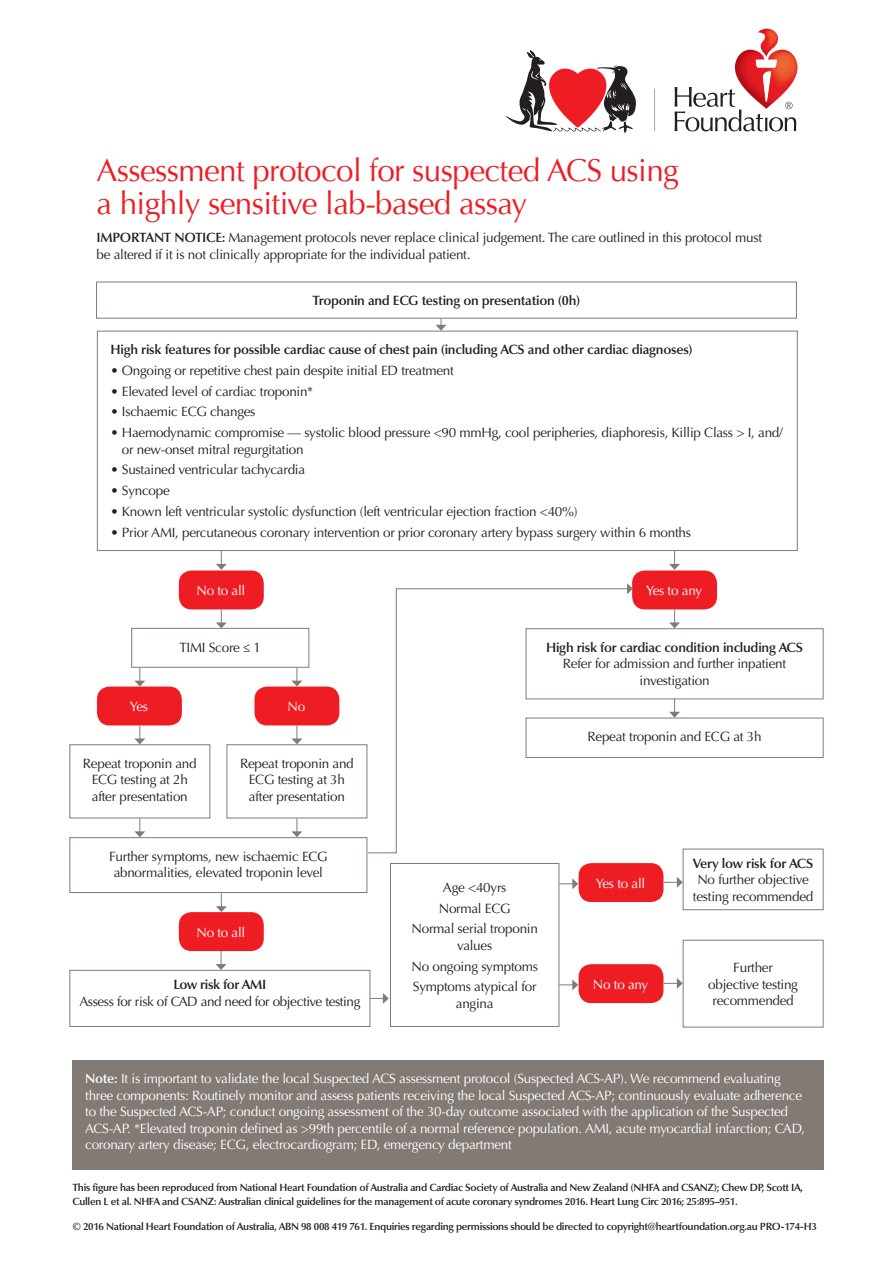
<style>
.page{position:relative;width:893px;height:1263px;background:#fff}
.page>*{position:absolute;margin:0;border:0;box-sizing:border-box;transform-origin:0 0}
.t1{font:31.5px/33px "Optima";letter-spacing:-.02em;color:#ee1d23}
._4__Body_Copy{font:13.5px/16.5px "Optima LT Std";letter-spacing:-.02em;color:#231f20;text-align:center}
._4__Body_Copy-2{font:13.5px/16.5px "Optima LT Std";letter-spacing:-.02em;color:#fff}
._4__Body_Copy-3{font:600 13.5px "Optima LT Std";letter-spacing:-.02em;color:#231f20}
._4__Body_Copy-4{font:600 10.5px/13.5px "Optima LT Std";letter-spacing:-.03em;color:#231f20}
.s1{font-weight:600}
</style>
<div class="page">
<div style="left:97px;top:331px;width:701px;height:220px;border:1px solid #827a75"></div>
<div style="left:179px;top:570px;width:85px;height:39px;background:#ee1d23;border-radius:13px"></div>
<div style="left:72px;top:1060px;width:751px;height:109px;background:#827a75"></div>
<div style="left:579px;top:863px;width:84px;height:39px;background:#ee1d23;border-radius:13px"></div>
<div style="left:579px;top:964px;width:84px;height:39px;background:#ee1d23;border-radius:13px"></div>
<div style="left:632px;top:570px;width:85px;height:39px;background:#ee1d23;border-radius:13px"></div>
<div style="left:179px;top:912px;width:85px;height:39px;background:#ee1d23;border-radius:13px"></div>
<div style="left:97px;top:686px;width:85px;height:39px;background:#ee1d23;border-radius:13px"></div>
<div style="left:254px;top:686px;width:85px;height:39px;background:#ee1d23;border-radius:13px"></div>
<div style="left:131px;top:628px;width:178px;height:40px;border:1px solid #827a75"></div>
<div style="left:69px;top:837px;width:298px;height:56px;border:1px solid #827a75"></div>
<div style="left:526px;top:628px;width:297px;height:71px;border:1px solid #827a75"></div>
<div style="left:526px;top:718px;width:297px;height:40px;border:1px solid #827a75"></div>
<div style="left:69px;top:970px;width:301px;height:57px;border:1px solid #827a75"></div>
<div style="left:69px;top:744px;width:141px;height:74px;border:1px solid #827a75"></div>
<div style="left:227px;top:744px;width:140px;height:74px;border:1px solid #827a75"></div>
<div style="left:683px;top:849px;width:140px;height:61px;border:1px solid #827a75"></div>
<div style="left:683px;top:940px;width:140px;height:87px;border:1px solid #827a75"></div>
<svg style="left:134px;top:818px;width:11px;height:19px"></svg>
<svg style="left:134px;top:725px;width:11px;height:19px"></svg>
<svg style="left:134px;top:668px;width:11px;height:18px"></svg>
<svg style="left:669px;top:699px;width:11px;height:19px"></svg>
<svg style="left:291px;top:818px;width:11px;height:19px"></svg>
<svg style="left:291px;top:725px;width:11px;height:19px"></svg>
<svg style="left:291px;top:668px;width:11px;height:18px"></svg>
<svg style="left:216px;top:893px;width:11px;height:19px"></svg>
<svg style="left:216px;top:609px;width:11px;height:19px"></svg>
<svg style="left:669px;top:609px;width:11px;height:19px"></svg>
<svg style="left:216px;top:551px;width:11px;height:19px"></svg>
<svg style="left:669px;top:551px;width:11px;height:19px"></svg>
<svg style="left:216px;top:951px;width:11px;height:19px"></svg>
<svg style="left:664px;top:877px;width:19px;height:11px"></svg>
<svg style="left:559px;top:878px;width:19px;height:11px"></svg>
<svg style="left:559px;top:979px;width:19px;height:11px"></svg>
<svg style="left:370px;top:993px;width:19px;height:11px"></svg>
<svg style="left:664px;top:978px;width:19px;height:11px"></svg>
<div style="left:390px;top:863px;width:169px;height:164px;border:1px solid #827a75"></div>
<svg style="left:367px;top:588px;width:262px;height:265px"></svg>
<svg style="left:627px;top:583px;width:6px;height:11px"></svg>
<div style="left:96px;top:282px;width:701px;height:37px;border:1px solid #827a75"></div>
<svg style="left:435px;top:319px;width:11px;height:12px"></svg>
<img style="left:736px;top:29px;width:62px;height:47px">
<svg style="left:675px;top:60px;width:121px;height:71px"></svg>
<hr style="left:654px;top:89px;width:1px;height:42px;background:#a8a9ad">
<svg style="left:506px;top:50px;width:130px;height:84px"></svg>
<p class="t1" style="left:97px;top:154px;width:584px">Assessment protocol for suspected ACS using a highly sensitive lab-based assay</p>
<p class="_4__Body_Copy" style="left:97px;top:230px;width:667px;text-align:left"><span class="s1">IMPORTANT NOTICE:</span> Management protocols never replace clinical judgement. The care outlined in this protocol must be altered if it is not clinically appropriate for the individual patient.</p>
<p class="_4__Body_Copy-3" style="left:313px;top:293px;width:269px">Troponin and ECG testing on presentation (0h)</p>
<p class="_4__Body_Copy-3" style="left:110px;top:342px;width:584px">High risk features for possible cardiac cause of chest pain (including ACS and other cardiac diagnoses)</p>
<p class="_4__Body_Copy" style="left:110px;top:362px;width:345px">• Ongoing or repetitive chest pain despite initial ED treatment</p>
<p class="_4__Body_Copy" style="left:110px;top:383px;width:204px">• Elevated level of cardiac troponin*</p>
<p class="_4__Body_Copy" style="left:110px;top:404px;width:147px">• Ischaemic ECG changes</p>
<p class="_4__Body_Copy" style="left:122px;top:424px;width:663px;text-align:left;text-indent:-11px">• Haemodynamic compromise — systolic blood pressure &lt;90 mmHg, cool peripheries, diaphoresis, Killip Class &gt; I, and/ or new-onset mitral regurgitation</p>
<p class="_4__Body_Copy" style="left:110px;top:462px;width:196px">• Sustained ventricular tachycardia</p>
<p class="_4__Body_Copy" style="left:110px;top:482px;width:61px">• Syncope</p>
<p class="_4__Body_Copy" style="left:110px;top:503px;width:469px">• Known left ventricular systolic dysfunction (left ventricular ejection fraction &lt;40%)</p>
<p class="_4__Body_Copy" style="left:110px;top:524px;width:582px">• Prior AMI, percutaneous coronary intervention or prior coronary artery bypass surgery within 6 months</p>
<p class="_4__Body_Copy-2" style="left:196px;top:582px;width:50px">No to all</p>
<p class="_4__Body_Copy" style="left:179px;top:640px;width:83px">TIMI Score ≤ 1</p>
<p class="_4__Body_Copy-2" style="left:130px;top:698px;width:20px">Yes</p>
<p class="_4__Body_Copy-2" style="left:288px;top:698px;width:19px">No</p>
<p class="_4__Body_Copy" style="left:83px;top:755px;width:115px">Repeat troponin and<br>ECG testing at 2h after presentation</p>
<p class="_4__Body_Copy" style="left:240px;top:755px;width:115px">Repeat troponin and<br>ECG testing at 3h after presentation</p>
<p class="_4__Body_Copy" style="left:109px;top:848px;width:220px">Further symptoms, new ischaemic ECG abnormalities, elevated troponin level</p>
<p class="_4__Body_Copy-2" style="left:196px;top:924px;width:50px">No to all</p>
<p class="_4__Body_Copy" style="left:79px;top:976px;width:283px"><span class="s1">Low risk for AMI<br></span>Assess for risk of CAD and need for objective testing</p>
<p class="_4__Body_Copy-2" style="left:646px;top:582px;width:57px">Yes to any</p>
<p class="_4__Body_Copy" style="left:546px;top:639px;width:259px"><span class="s1">High risk for cardiac condition including ACS<br></span>Refer for admission and further inpatient investigation</p>
<p class="_4__Body_Copy" style="left:588px;top:728px;width:176px">Repeat troponin and ECG at 3h</p>
<p class="_4__Body_Copy" style="left:443px;top:879px;width:65px">Age &lt;40yrs</p>
<p class="_4__Body_Copy" style="left:439px;top:900px;width:73px">Normal ECG</p>
<p class="_4__Body_Copy" style="left:412px;top:921px;width:128px">Normal serial troponin values</p>
<p class="_4__Body_Copy" style="left:411px;top:958px;width:128px">No ongoing symptoms</p>
<p class="_4__Body_Copy" style="left:413px;top:979px;width:125px">Symptoms atypical for angina</p>
<p class="_4__Body_Copy-2" style="left:596px;top:875px;width:51px">Yes to all</p>
<p class="_4__Body_Copy-2" style="left:593px;top:976px;width:57px">No to any</p>
<p class="_4__Body_Copy" style="left:693px;top:855px;width:122px"><span class="s1">Very low risk for ACS<br></span>No further objective testing recommended</p>
<p class="_4__Body_Copy" style="left:708px;top:959px;width:91px">Further objective testing recommended</p>
<p class="_4__Body_Copy-2" style="left:85px;top:1070px;width:721px"><span class="s1">Note:</span> It is important to validate the local Suspected ACS assessment protocol (Suspected ACS-AP). We recommend evaluating three components: Routinely monitor and assess patients receiving the local Suspected ACS-AP; continuously evaluate adherence to the Suspected ACS-AP; conduct ongoing assessment of the 30-day outcome associated with the application of the Suspected ACS-AP. *Elevated troponin defined as &gt;99th percentile of a normal reference population. AMI, acute myocardial infarction; CAD, coronary artery disease; ECG, electrocardiogram; ED, emergency department</p>
<p class="_4__Body_Copy-4" style="left:72px;top:1181px;width:732px">This figure has been reproduced from National Heart Foundation of Australia and Cardiac Society of Australia and New Zealand (NHFA and CSANZ); Chew DP, Scott IA,<br>Cullen L et al. NHFA and CSANZ: Australian clinical guidelines for the management of acute coronary syndromes 2016. Heart Lung Circ 2016; 25:895–951.</p>
<p class="_4__Body_Copy-4" style="left:72px;top:1220px;width:746px">© 2016 National Heart Foundation of Australia, ABN 98 008 419 761. Enquiries regarding permissions should be directed to copyright@heartfoundation.org.au PRO-174-H3</p>
</div>
